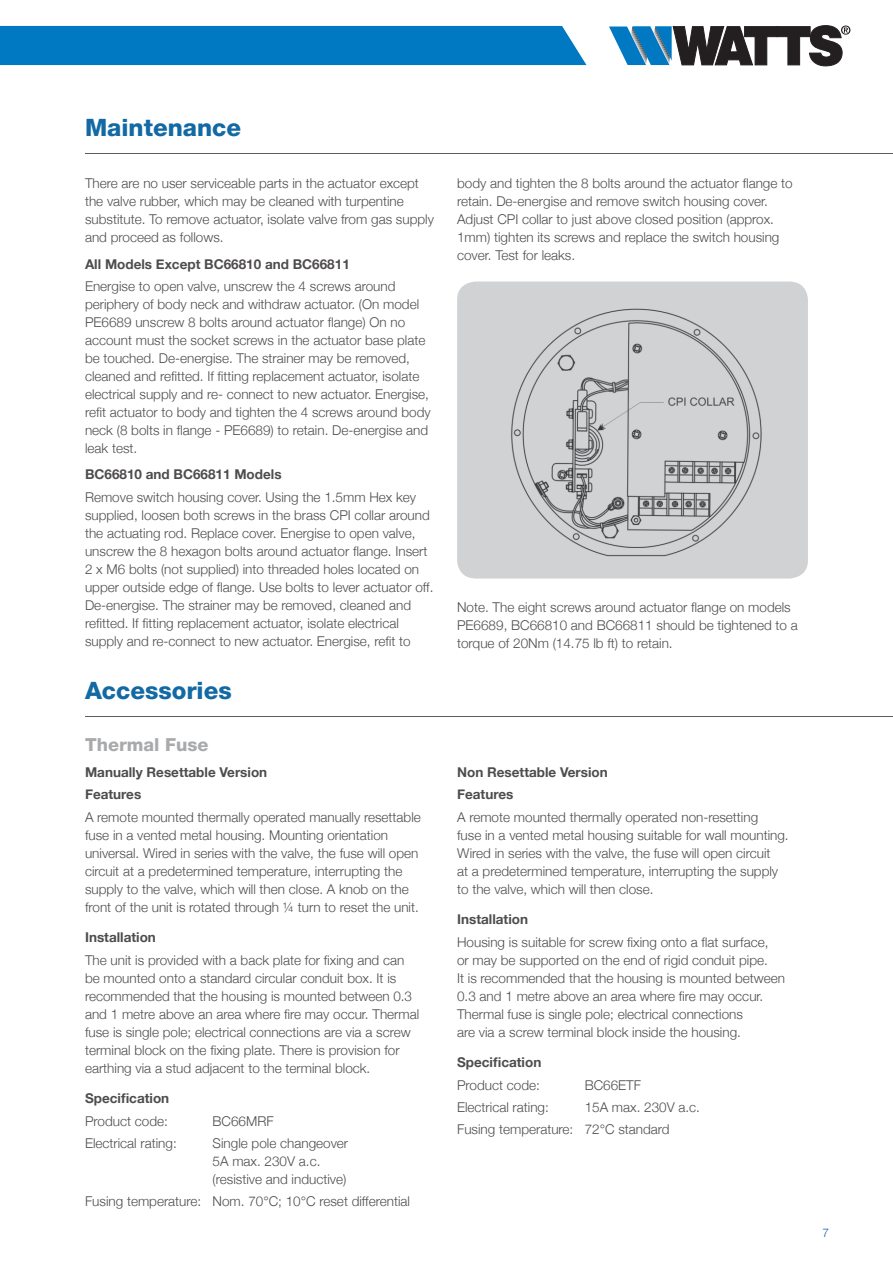
<style>
.page{position:relative;width:893px;height:1263px;background:#fff}
.page>*{position:absolute;margin:0;border:0;box-sizing:border-box;transform-origin:0 0}
.t1{font:800 24px "Helvetica Neue LT Std";color:#1369a3}
.t2{font:800 18px "Helvetica Neue LT Std";color:#939598}
.t3{font:300 13.5px/18px "Helvetica Neue";color:#231f20}
.t4{font:700 13.5px/22.2px "Helvetica Neue";color:#231f20}
.t5{font:300 12px "Helvetica Neue";color:#1c66ae}
</style>
<div class="page">
<div style="left:457px;top:282px;width:351px;height:296px;background:#d1d2d4;border-radius:18px"></div>
<img style="left:511px;top:308px;width:251px;height:249px">
<hr style="left:85px;top:153px;width:808px;height:1px;background:#231f20">
<hr style="left:85px;top:716px;width:808px;height:1px;background:#231f20">
<div style="left:0;top:26px;width:586px;height:39px;background:#0079c2"></div>
<svg style="left:609px;top:25px;width:241px;height:41px"></svg>
<h1 class="t1" style="left:85px;top:113px;width:158px">Maintenance</h1>
<p class="t3" style="left:85px;top:173px;width:350px">There are no user serviceable parts in the actuator except the valve rubber, which may be cleaned with turpentine substitute. To remove actuator, isolate valve from gas supply and proceed as follows.</p>
<p class="t4" style="left:85px;top:252px;width:266px">All Models Except BC66810 and BC66811</p>
<p class="t3" style="left:85px;top:276px;width:347px">Energise to open valve, unscrew the 4 screws around periphery of body neck and withdraw actuator. (On model PE6689 unscrew 8 bolts around actuator flange) On no account must the socket screws in the actuator base plate be touched. De-energise. The strainer may be removed, cleaned and refitted. If fitting replacement actuator, isolate electrical supply and re- connect to new actuator. Energise, refit actuator to body and tighten the 4 screws around body neck (8 bolts in flange - PE6689) to retain. De-energise and leak test.</p>
<p class="t4" style="left:85px;top:463px;width:198px">BC66810 and BC66811 Models</p>
<p class="t3" style="left:85px;top:487px;width:350px">Remove switch housing cover. Using the 1.5mm Hex key supplied, loosen both screws in the brass CPI collar around the actuating rod. Replace cover. Energise to open valve, unscrew the 8 hexagon bolts around actuator flange. Insert 2 x M6 bolts (not supplied) into threaded holes located on upper outside edge of flange. Use bolts to lever actuator off.<br>De-energise. The strainer may be removed, cleaned and refitted. If fitting replacement actuator, isolate electrical supply and re-connect to new actuator. Energise, refit to</p>
<h1 class="t1" style="left:85px;top:676px;width:148px">Accessories</h1>
<h2 class="t2" style="left:85px;top:734px;width:125px">Thermal Fuse</h2>
<p class="t4" style="left:85px;top:760px;width:184px">Manually Resettable Version<br>Features</p>
<p class="t3" style="left:85px;top:807px;width:337px">A remote mounted thermally operated manually resettable fuse in a vented metal housing. Mounting orientation universal. Wired in series with the valve, the fuse will open circuit at a predetermined temperature, interrupting the supply to the valve, which will then close. A knob on the front of the unit is rotated through ¼ turn to reset the unit.</p>
<p class="t4" style="left:85px;top:926px;width:72px">Installation</p>
<p class="t3" style="left:85px;top:950px;width:336px">The unit is provided with a back plate for fixing and can be mounted onto a standard circular conduit box. It is recommended that the housing is mounted between 0.3 and 1 metre above an area where fire may occur. Thermal fuse is single pole; electrical connections are via a screw terminal block on the fixing plate. There is provision for earthing via a stud adjacent to the terminal block.</p>
<p class="t4" style="left:85px;top:1087px;width:86px">Specification</p>
<p class="t3" style="left:85px;top:1111px;width:84px">Product code:</p>
<p class="t3" style="left:213px;top:1111px;width:63px">BC66MRF</p>
<p class="t3" style="left:85px;top:1133px;width:93px">Electrical rating:</p>
<p class="t3" style="left:213px;top:1133px;width:137px">Single pole changeover<br>5A max. 230V a.c. (resistive and inductive)</p>
<p class="t3" style="left:85px;top:1191px;width:326px">Fusing temperature: Nom. 70°C; 10°C reset differential</p>
<p class="t3" style="left:457px;top:173px;width:337px">body and tighten the 8 bolts around the actuator flange to retain. De-energise and remove switch housing cover.<br>Adjust CPI collar to just above closed position (approx.<br>1mm) tighten its screws and replace the switch housing cover. Test for leaks.</p>
<p class="t3" style="left:457px;top:597px;width:342px">Note. The eight screws around actuator flange on models<br>PE6689, BC66810 and BC66811 should be tightened to a torque of 20Nm (14.75 lb ft) to retain.</p>
<p class="t4" style="left:457px;top:760px;width:152px">Non Resettable Version<br>Features</p>
<p class="t3" style="left:457px;top:807px;width:333px">A remote mounted thermally operated non-resetting<br>fuse in a vented metal housing suitable for wall mounting.<br>Wired in series with the valve, the fuse will open circuit<br>at a predetermined temperature, interrupting the supply to the valve, which will then close.</p>
<p class="t4" style="left:457px;top:908px;width:72px">Installation</p>
<p class="t3" style="left:457px;top:932px;width:330px">Housing is suitable for screw fixing onto a flat surface,<br>or may be supported on the end of rigid conduit pipe.<br>It is recommended that the housing is mounted between 0.3 and 1 metre above an area where fire may occur.<br>Thermal fuse is single pole; electrical connections<br>are via a screw terminal block inside the housing.</p>
<p class="t4" style="left:457px;top:1051px;width:86px">Specification</p>
<p class="t3" style="left:457px;top:1075px;width:84px">Product code:</p>
<p class="t3" style="left:585px;top:1075px;width:58px">BC66ETF</p>
<p class="t3" style="left:457px;top:1097px;width:93px">Electrical rating:</p>
<p class="t3" style="left:457px;top:1095px;width:244px;line-height:22.2px;text-indent:128px">15A max. 230V a.c.<br>Fusing temperature: 72°C standard</p>
<p class="t5" style="left:822px;top:1223px;width:8px">7</p>
</div>
